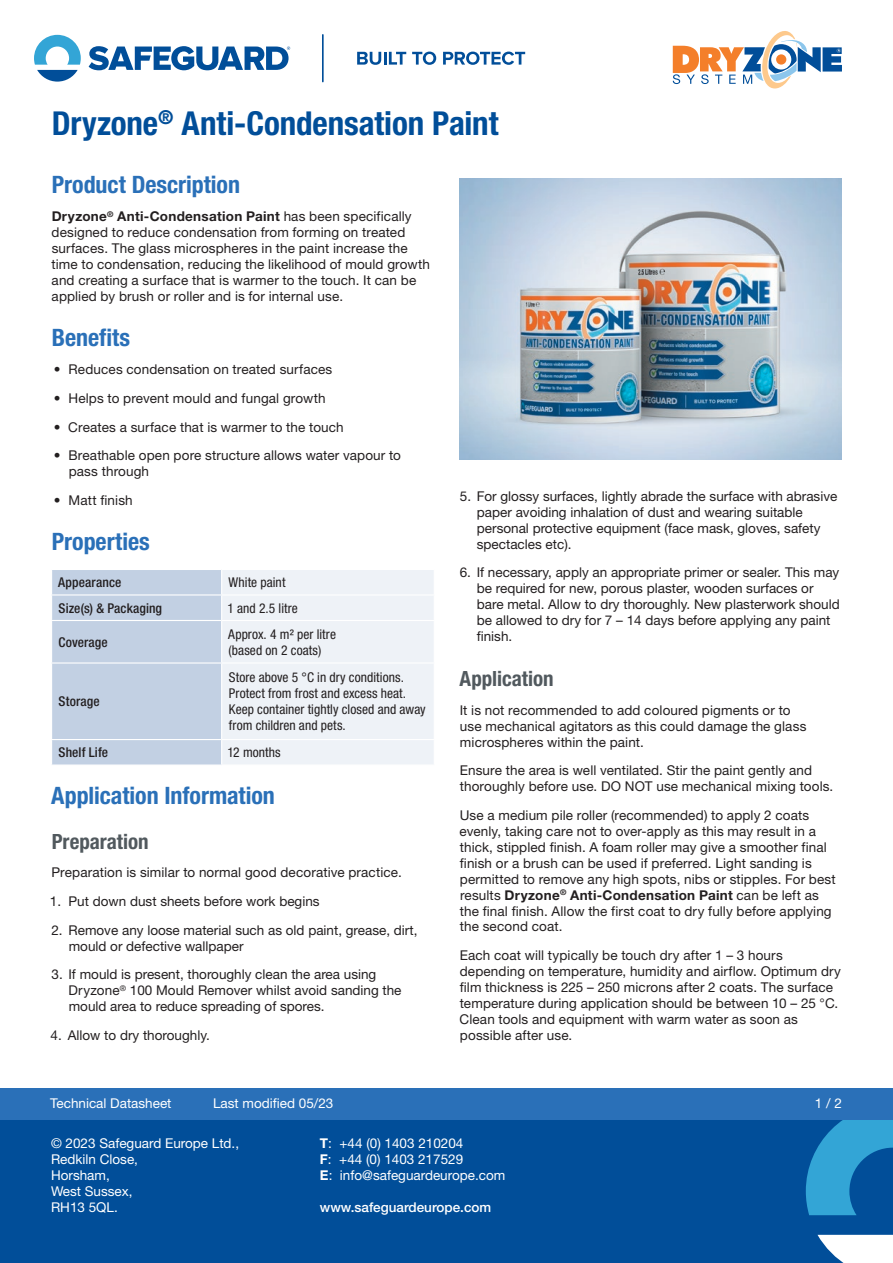
<style>
.page{position:relative;width:893px;height:1263px;background:#fff}
.page>*{position:absolute;margin:0;border:0;box-sizing:border-box;transform-origin:0 0}
.t1{font:700 condensed 33px "Helvetica Neue LT Std";letter-spacing:-.005em;color:#014e99}
.t2{font:700 condensed 24px "Helvetica Neue LT Std";color:#2a70b8}
.t3{font:700 condensed 21px "Helvetica Neue LT Std";color:#51595e}
.t4{font:13.5px/15.9px "Helvetica Neue LT Std";letter-spacing:.005em;color:#231f20}
.t5{font:condensed 13.5px/15.9px "Helvetica Neue LT Std";letter-spacing:.005em;color:#231f20}
.t6{font:13.5px/15.9px "Helvetica Neue LT Std";color:#fff}
.t7{font:500 condensed 13.5px "Helvetica Neue LT Std";letter-spacing:.01em;color:#231f20}
.t8{font:500 13.5px "Helvetica Neue LT Std";color:#fff}
.s1{font-weight:700}
</style>
<div class="page">
<div style="left:0;top:1103px;width:893px;height:160px;background:#014e99"></div>
<svg style="left:817px;top:1235px;width:76px;height:28px;background:#d7e3ef"></svg>
<svg style="left:806px;top:1119px;width:87px;height:96px"></svg>
<div style="left:0;top:1087px;width:893px;height:32px;background:#2a70b8"></div>
<svg style="left:357px;top:52px;width:49px;height:13px"></svg>
<svg style="left:412px;top:52px;width:24px;height:13px"></svg>
<svg style="left:443px;top:52px;width:82px;height:13px"></svg>
<svg style="left:89px;top:46px;width:201px;height:24px"></svg>
<svg style="left:34px;top:35px;width:47px;height:47px"></svg>
<hr style="left:322px;top:35px;width:2px;height:47px;background:#014e99">
<svg style="left:673px;top:31px;width:169px;height:57px"></svg>
<svg style="left:52px;top:570px;width:382px;height:194px;background:#dbe3ee"></svg>
<img style="left:459px;top:179px;width:383px;height:280px">
<h1 class="t1" style="left:52px;top:103px;width:448px">Dryzone<sup>®</sup> Anti-Condensation Paint</h1>
<h2 class="t2" style="left:52px;top:169px;width:190px">Product Description</h2>
<p class="t4" style="left:52px;top:208px;width:380px"><span class="s1">Dryzone</span><sup>®</sup> <span class="s1">Anti-Condensation Paint</span> has been specifically designed to reduce condensation from forming on treated surfaces. The glass microspheres in the paint increase the time to condensation, reducing the likelihood of mould growth and creating a surface that is warmer to the touch. It can be applied by brush or roller and is for internal use.</p>
<h2 class="t2" style="left:52px;top:323px;width:80px">Benefits</h2>
<p class="t4" style="left:54px;top:361px;width:280px">• Reduces condensation on treated surfaces</p>
<p class="t4" style="left:54px;top:390px;width:273px">• Helps to prevent mould and fungal growth</p>
<p class="t4" style="left:54px;top:419px;width:291px">• Creates a surface that is warmer to the touch</p>
<p class="t4" style="left:69px;top:447px;width:334px;text-indent:-15px">• Breathable open pore structure allows water vapour to pass through</p>
<p class="t4" style="left:54px;top:492px;width:80px">• Matt finish</p>
<h2 class="t2" style="left:52px;top:527px;width:100px">Properties</h2>
<p class="t7" style="left:58px;top:574px;width:65px">Appearance</p>
<p class="t5" style="left:229px;top:574px;width:58px">White paint</p>
<p class="t7" style="left:59px;top:600px;width:105px">Size(s) &amp; Packaging</p>
<p class="t5" style="left:227px;top:600px;width:72px">1 and 2.5 litre</p>
<p class="t7" style="left:58px;top:634px;width:51px">Coverage</p>
<p class="t5" style="left:228px;top:626px;width:109px">Approx. 4 m2 per litre (based on 2 coats)</p>
<p class="t7" style="left:59px;top:693px;width:43px">Storage</p>
<p class="t4" style="left:477px;top:488px;width:362px;text-indent:-17px">5. For glossy surfaces, lightly abrade the surface with abrasive paper avoiding inhalation of dust and wearing suitable personal protective equipment (face mask, gloves, safety spectacles etc).</p>
<p class="t4" style="left:477px;top:564px;width:364px;text-indent:-17px">6. If necessary, apply an appropriate primer or sealer. This may be required for new, porous plaster, wooden surfaces or bare metal. Allow to dry thoroughly. New plasterwork should be allowed to dry for 7 – 14 days before applying any paint finish.</p>
<h3 class="t3" style="left:460px;top:666px;width:96px">Application</h3>
<p class="t4" style="left:460px;top:702px;width:348px">It is not recommended to add coloured pigments or to use mechanical agitators as this could damage the glass microspheres within the paint.</p>
<p class="t4" style="left:460px;top:762px;width:375px">Ensure the area is well ventilated. Stir the paint gently and thoroughly before use. DO NOT use mechanical mixing tools.</p>
<p class="t4" style="left:460px;top:807px;width:378px">Use a medium pile roller (recommended) to apply 2 coats evenly, taking care not to over-apply as this may result in a thick, stippled finish. A foam roller may give a smoother final finish or a brush can be used if preferred. Light sanding is permitted to remove any high spots, nibs or stipples. For best results <span class="s1">Dryzone</span><sup>®</sup> <span class="s1">Anti-Condensation Paint</span> can be left as the final finish. Allow the first coat to dry fully before applying the second coat.</p>
<p class="t4" style="left:459px;top:947px;width:383px">Each coat will typically be touch dry after 1 – 3 hours depending on temperature, humidity and airflow. Optimum dry film thickness is 225 – 250 microns after 2 coats. The surface temperature during application should be between 10 – 25 °C.<br>Clean tools and equipment with warm water as soon as possible after use.</p>
<p class="t5" style="left:229px;top:669px;width:199px">Store above 5 °C in dry conditions.<br>Protect from frost and excess heat.<br>Keep container tightly closed and away from children and pets.</p>
<p class="t7" style="left:59px;top:744px;width:51px">Shelf Life</p>
<p class="t5" style="left:227px;top:744px;width:55px">12 months</p>
<h2 class="t2" style="left:51px;top:781px;width:225px">Application Information</h2>
<h3 class="t3" style="left:52px;top:828px;width:98px">Preparation</h3>
<p class="t4" style="left:52px;top:864px;width:352px">Preparation is similar to normal good decorative practice.</p>
<p class="t4" style="left:50px;top:893px;width:271px">1. Put down dust sheets before work begins</p>
<p class="t4" style="left:69px;top:922px;width:350px;text-indent:-17px">2. Remove any loose material such as old paint, grease, dirt, mould or defective wallpaper</p>
<p class="t4" style="left:69px;top:966px;width:334px;text-indent:-17px">3. If mould is present, thoroughly clean the area using<br>Dryzone<sup>®</sup> 100 Mould Remover whilst avoid sanding the mould area to reduce spreading of spores.</p>
<p class="t4" style="left:51px;top:1027px;width:161px">4. Allow to dry thoroughly.</p>
<p class="t6" style="left:50px;top:1095px;width:123px">Technical Datasheet</p>
<p class="t6" style="left:213px;top:1095px;width:122px">Last modified 05/23</p>
<p class="t6" style="left:815px;top:1095px;width:29px">1 / 2</p>
<p class="t6" style="left:51px;top:1135px;width:190px">© 2023 Safeguard Europe Ltd.,<br>Redkiln Close,<br>Horsham,<br>West Sussex,<br>RH13 5QL.</p>
<p class="t6" style="left:320px;top:1135px;width:187px"><span class="s1">T</span>: +44 (0) 1403 210204<br><span class="s1">F</span>: +44 (0) 1403 217529<br><span class="s1">E</span>: info@safeguardeurope.com</p>
<p class="t8" style="left:320px;top:1199px;width:173px">www.safeguardeurope.com</p>
</div>
